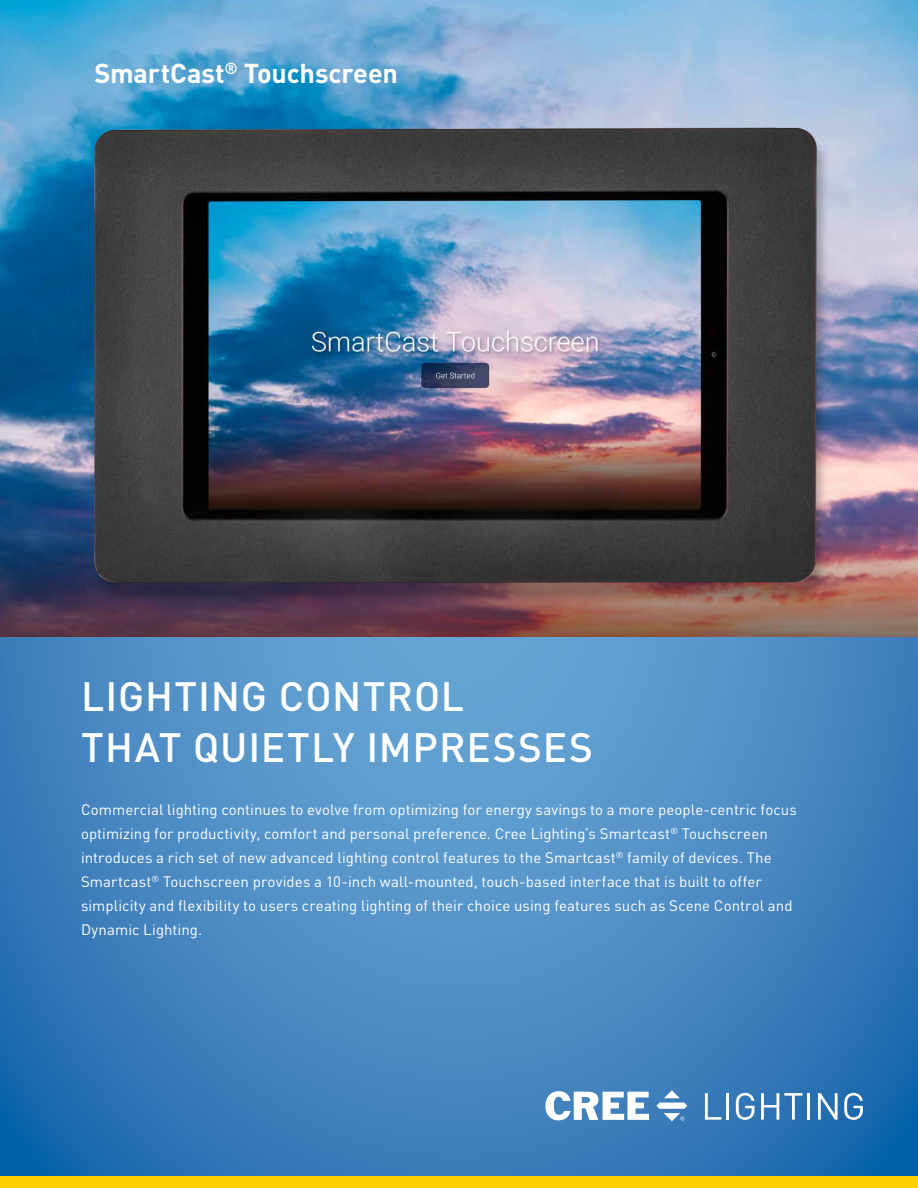
<style>
.page{position:relative;width:918px;height:1188px;background:#fff}
.page>*{position:absolute;margin:0;border:0;box-sizing:border-box;transform-origin:0 0}
.t1{font:500 40.5px/50.4px "DINOT";letter-spacing:.025em;color:#fff}
.t2{font:700 27px "DINOT";letter-spacing:-.005em;color:#fff}
.t3{font:15px/24px "DINOT";letter-spacing:.005em;color:#fff}
</style>
<div class="page">
<svg style="left:0;top:637px;width:918px;height:539px;background:#4687c0"></svg>
<div style="left:0;top:1176px;width:918px;height:12px;background:#ffcf01"></div>
<img style="left:0;top:0;width:918px;height:637px">
<img style="left:29px;top:67px;width:860px;height:573px">
<svg style="left:705px;top:1093px;width:16px;height:27px"></svg>
<hr style="left:726px;top:1093px;width:3px;height:27px;background:#fff">
<svg style="left:736px;top:1093px;width:18px;height:27px"></svg>
<svg style="left:761px;top:1093px;width:41px;height:27px"></svg>
<hr style="left:807px;top:1093px;width:3px;height:27px;background:#fff">
<svg style="left:818px;top:1093px;width:20px;height:27px"></svg>
<svg style="left:844px;top:1093px;width:19px;height:27px"></svg>
<svg style="left:545px;top:1091px;width:104px;height:29px"></svg>
<svg style="left:656px;top:1090px;width:31px;height:31px"></svg>
<h2 class="t2" style="left:95px;top:56px;width:305px">SmartCast<sup>®</sup> Touchscreen</h2>
<h1 class="t1" style="left:81px;top:671px;width:513px">LIGHTING CONTROL<br>THAT QUIETLY IMPRESSES</h1>
<p class="t3" style="left:81px;top:797px;width:717px">Commercial lighting continues to evolve from optimizing for energy savings to a more people-centric focus optimizing for productivity, comfort and personal preference. Cree Lighting’s Smartcast<sup>®</sup> Touchscreen introduces a rich set of new advanced lighting control features to the Smartcast<sup>®</sup> family of devices. The Smartcast<sup>®</sup> Touchscreen provides a 10-inch wall-mounted, touch-based interface that is built to offer simplicity and flexibility to users creating lighting of their choice using features such as Scene Control and Dynamic Lighting.</p>
</div>
